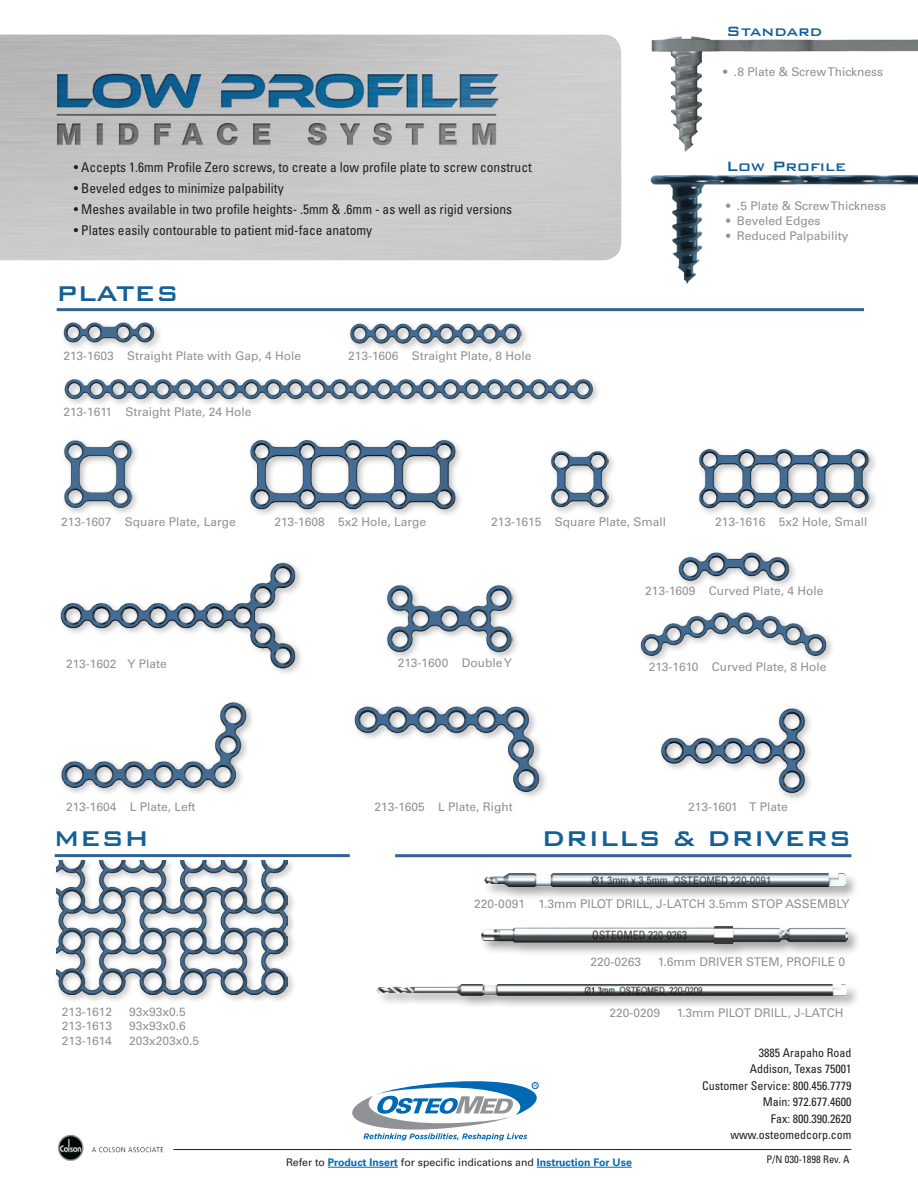
<style>
.page{position:relative;width:918px;height:1188px;background:#fff}
.page>*{position:absolute;margin:0;border:0;box-sizing:border-box;transform-origin:0 0}
.t1{font:500 28.5px "Bank Gothic BT";color:#136098}
.t2{font:500 18px "Bank Gothic BT";color:#136098}
.t3{font:condensed 13.5px "Univers LT Std";color:#231f20}
.t4{font:12px "Univers LT Std";color:#919295}
.t5{font:condensed 12px/16.5px "Univers LT Std";color:#231f20;text-align:right}
.t6{font:10.5px "Univers LT Std";color:#231f20}
.t7{font:condensed 10.5px "Univers LT Std";color:#231f20}
.s1{font-weight:700;color:#0168b3}
</style>
<div class="page">
<img style="left:0;top:35px;width:621px;height:225px">
<div style="left:483px;top:872px;width:377px;height:28px;background:#231f20;opacity:.4"></div>
<img style="left:484px;top:873px;width:362px;height:14px">
<div style="left:376px;top:983px;width:485px;height:27px;background:#231f20;opacity:.4"></div>
<img style="left:377px;top:985px;width:469px;height:10px">
<div style="left:480px;top:924px;width:381px;height:34px;background:#231f20;opacity:.4"></div>
<img style="left:482px;top:926px;width:366px;height:18px">
<svg style="left:352px;top:1081px;width:186px;height:59px"></svg>
<img style="left:58px;top:1134px;width:106px;height:27px">
<hr style="left:173px;top:1149px;width:678px;height:1px;background:#231f20">
<hr style="left:57px;top:308px;width:807px;height:3px;background:#316294">
<hr style="left:395px;top:854px;width:456px;height:3px;background:#316294">
<hr style="left:55px;top:854px;width:295px;height:3px;background:#316294">
<div style="left:53px;top:858px;width:243px;height:146px;background:#231f20;opacity:.3"></div>
<img style="left:56px;top:861px;width:232px;height:134px">
<div style="left:384px;top:582px;width:137px;height:78px;background:#231f20;opacity:.3"></div>
<img style="left:386px;top:583px;width:127px;height:71px">
<div style="left:58px;top:560px;width:246px;height:116px;background:#231f20;opacity:.3"></div>
<img style="left:60px;top:560px;width:237px;height:111px">
<div style="left:60px;top:320px;width:103px;height:31px;background:#231f20;opacity:.3"></div>
<img style="left:63px;top:322px;width:91px;height:21px">
<img style="left:354px;top:706px;width:188px;height:88px">
<div style="left:58px;top:699px;width:197px;height:97px;background:#231f20;opacity:.3"></div>
<img style="left:59px;top:699px;width:190px;height:91px">
<div style="left:347px;top:321px;width:182px;height:32px;background:#231f20;opacity:.3"></div>
<img style="left:349px;top:322px;width:173px;height:23px">
<div style="left:676px;top:549px;width:122px;height:40px;background:#231f20;opacity:.3"></div>
<img style="left:677px;top:551px;width:114px;height:31px">
<div style="left:62px;top:438px;width:78px;height:78px;background:#231f20;opacity:.3"></div>
<img style="left:64px;top:440px;width:69px;height:69px">
<div style="left:248px;top:437px;width:216px;height:80px;background:#231f20;opacity:.3"></div>
<img style="left:250px;top:438px;width:206px;height:72px">
<div style="left:549px;top:448px;width:67px;height:68px;background:#231f20;opacity:.3"></div>
<img style="left:551px;top:450px;width:57px;height:58px">
<div style="left:696px;top:446px;width:182px;height:70px;background:#231f20;opacity:.3"></div>
<img style="left:698px;top:448px;width:172px;height:62px">
<img style="left:64px;top:379px;width:534px;height:25px">
<div style="left:638px;top:610px;width:197px;height:54px;background:#231f20;opacity:.3"></div>
<img style="left:639px;top:610px;width:189px;height:48px">
<div style="left:659px;top:705px;width:154px;height:97px;background:#231f20;opacity:.3"></div>
<img style="left:660px;top:706px;width:147px;height:89px">
<hr style="left:328px;top:1167px;width:70px;height:1px;background:#0168b3">
<hr style="left:537px;top:1167px;width:95px;height:1px;background:#0168b3">
<img style="left:651px;top:36px;width:267px;height:116px">
<img style="left:650px;top:175px;width:268px;height:109px">
<h2 class="t2" style="left:726px;top:21px;width:98px">Standard</h2>
<p class="t3" style="left:74px;top:158px;width:460px">• Accepts 1.6mm Profile Zero screws, to create a low profile plate to screw construct</p>
<p class="t3" style="left:74px;top:179px;width:211px">• Beveled edges to minimize palpability</p>
<p class="t3" style="left:74px;top:200px;width:440px">• Meshes available in two profile heights- .5mm &amp; .6mm - as well as rigid versions</p>
<p class="t3" style="left:74px;top:221px;width:300px">• Plates easily contourable to patient mid-face anatomy</p>
<h1 class="t1" style="left:56px;top:278px;width:124px">PLATES</h1>
<p class="t4" style="left:63px;top:349px;width:239px">213-1603 Straight Plate with Gap, 4 Hole</p>
<p class="t4" style="left:348px;top:349px;width:185px">213-1606 Straight Plate, 8 Hole</p>
<p class="t4" style="left:63px;top:405px;width:190px">213-1611 Straight Plate, 24 Hole</p>
<p class="t4" style="left:61px;top:515px;width:176px">213-1607 Square Plate, Large</p>
<p class="t4" style="left:274px;top:515px;width:153px">213-1608 5x2 Hole, Large</p>
<p class="t4" style="left:491px;top:515px;width:176px">213-1615 Square Plate, Small</p>
<p class="t4" style="left:723px;top:64px;width:161px">• .8 Plate &amp; Screw Thickness</p>
<h2 class="t2" style="left:726px;top:156px;width:121px">Low Profile</h2>
<p class="t4" style="left:726px;top:199px;width:161px">• .5 Plate &amp; Screw Thickness</p>
<p class="t4" style="left:726px;top:214px;width:96px">• Beveled Edges</p>
<p class="t4" style="left:726px;top:229px;width:124px">• Reduced Palpability</p>
<p class="t4" style="left:715px;top:515px;width:154px">213-1616 5x2 Hole, Small</p>
<p class="t4" style="left:66px;top:656px;width:102px">213-1602 Y Plate</p>
<p class="t4" style="left:398px;top:656px;width:116px">213-1600 Double Y</p>
<p class="t4" style="left:645px;top:584px;width:180px">213-1609 Curved Plate, 4 Hole</p>
<p class="t4" style="left:649px;top:660px;width:179px">213-1610 Curved Plate, 8 Hole</p>
<p class="t4" style="left:66px;top:800px;width:131px">213-1604 L Plate, Left</p>
<p class="t4" style="left:688px;top:800px;width:101px">213-1601 T Plate</p>
<p class="t4" style="left:375px;top:800px;width:140px">213-1605 L Plate, Right</p>
<h1 class="t1" style="left:53px;top:822px;width:98px">MESH</h1>
<h1 class="t1" style="left:541px;top:823px;width:312px">DRILLS &amp; DRIVERS</h1>
<p class="t4" style="left:474px;top:896px;width:377px">220-0091 1.3mm PILOT DRILL, J-LATCH 3.5mm STOP ASSEMBLY</p>
<p class="t4" style="left:62px;top:1005px;width:52px">213-1612</p>
<p class="t4" style="left:129px;top:1005px;width:58px">93x93x0.5</p>
<p class="t4" style="left:62px;top:1019px;width:52px">213-1613</p>
<p class="t4" style="left:129px;top:1019px;width:58px">93x93x0.6</p>
<p class="t4" style="left:62px;top:1033px;width:51px">213-1614</p>
<p class="t4" style="left:129px;top:1033px;width:72px">203x203x0.5</p>
<p class="t4" style="left:591px;top:955px;width:52px">220-0263</p>
<p class="t4" style="left:658px;top:955px;width:189px">1.6mm DRIVER STEM, PROFILE 0</p>
<p class="t4" style="left:610px;top:1006px;width:52px">220-0209</p>
<p class="t4" style="left:677px;top:1006px;width:168px">1.3mm PILOT DRILL, J-LATCH</p>
<p class="t6" style="left:286px;top:1156px;width:347px">Refer to <span class="s1">Product Insert</span> for specific indications and <span class="s1">Instruction For Use</span></p>
<p class="t5" style="left:702px;top:1044px;width:151px">3885 Arapaho Road<br>Addison, Texas 75001<br>Customer Service: 800.456.7779<br>Main: 972.677.4600<br>Fax: 800.390.2620 www.osteomedcorp.com</p>
<p class="t7" style="left:767px;top:1153px;width:84px">P/N 030-1898 Rev. A</p>
</div>
